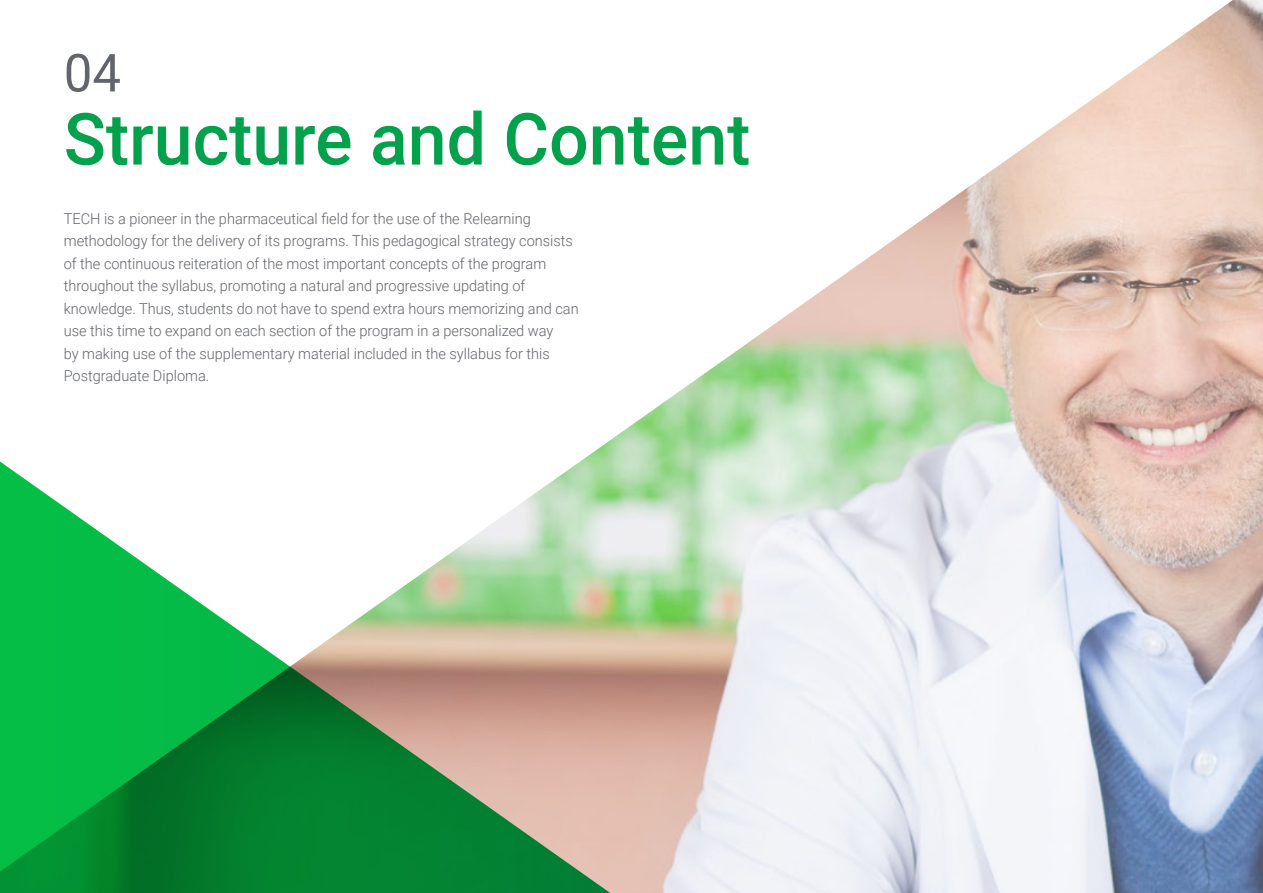
<style>
.page{position:relative;width:1263px;height:893px;background:#fff}
.page>*{position:absolute;margin:0;border:0;box-sizing:border-box;transform-origin:0 0}
.t1{font:500 72px "Roboto";color:#04a14d}
.t2{font:52.5px "Roboto";color:#61646a}
.t3{font:300 15px/22.5px "Roboto";color:#61646a}
</style>
<div class="page">
<img style="left:602px;top:0;width:661px;height:893px">
<svg style="left:0;top:446px;width:640px;height:447px"></svg>
<h2 class="t2" style="left:64px;top:36px;width:59px">04</h2>
<h1 class="t1" style="left:64px;top:89px;width:688px">Structure and Content</h1>
<p class="t3" style="left:64px;top:207px;width:516px">TECH is a pioneer in the pharmaceutical field for the use of the Relearning methodology for the delivery of its programs. This pedagogical strategy consists of the continuous reiteration of the most important concepts of the program throughout the syllabus, promoting a natural and progressive updating of knowledge. Thus, students do not have to spend extra hours memorizing and can use this time to expand on each section of the program in a personalized way<br>by making use of the supplementary material included in the syllabus for this Postgraduate Diploma.</p>
</div>
